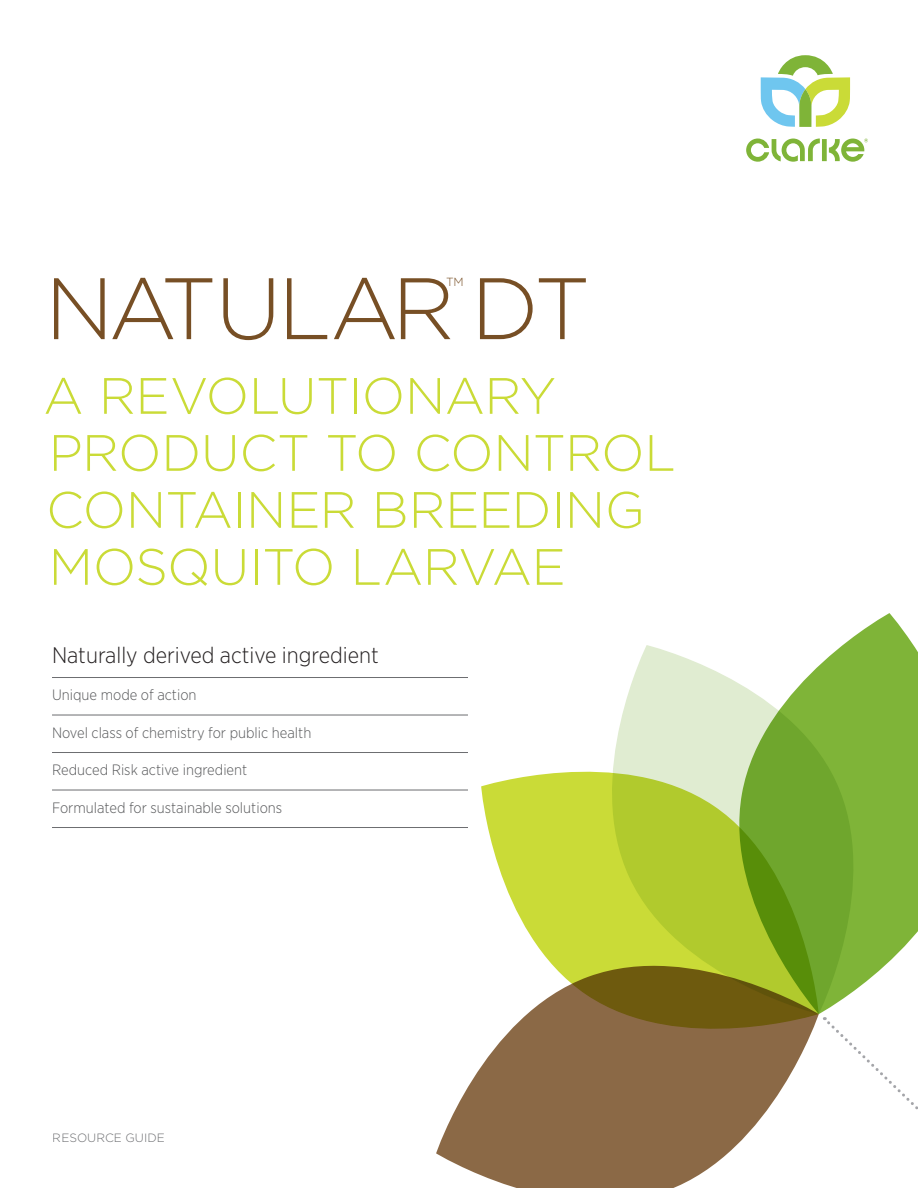
<style>
.page{position:relative;width:918px;height:1188px;background:#fff}
.page>*{position:absolute;margin:0;border:0;box-sizing:border-box;transform-origin:0 0}
.t1{font:300 87px "Gotham";letter-spacing:-.055em;color:#774f25}
.t2{font:300 51px/57px "Gotham";letter-spacing:-.01em;color:#cadb37}
.t3{font:300 22.5px "Gotham Narrow";color:#231f20}
.t4{font:300 15px "Gotham Narrow";color:#57585a}
.t5{font:300 12px "Gotham";color:#6c6d70}
.t6{font:300 11.7px "Gotham";color:#774f25}
</style>
<div class="page">
<svg style="left:746px;top:139px;width:122px;height:23px"></svg>
<svg style="left:761px;top:55px;width:89px;height:72px"></svg>
<svg style="left:436px;top:1058px;width:364px;height:130px;fill:#8b6946"></svg>
<svg style="left:481px;top:771px;width:338px;height:287px"></svg>
<svg style="left:582px;top:645px;width:140px;height:369px;background:#c4cf6f"></svg>
<svg style="left:722px;top:613px;width:196px;height:401px"></svg>
<svg style="left:824px;top:1017px;width:94px;height:93px"></svg>
<hr style="left:52px;top:677px;width:416px;height:1px;background:#6c6d70">
<hr style="left:52px;top:715px;width:416px;height:1px;background:#6c6d70">
<hr style="left:52px;top:752px;width:416px;height:1px;background:#6c6d70">
<hr style="left:52px;top:790px;width:416px;height:1px;background:#6c6d70">
<hr style="left:52px;top:827px;width:416px;height:1px;background:#6c6d70">
<p class="t6" style="left:446px;top:274px;width:19px">TM</p>
<p class="t1" style="left:45px;top:253px;width:547px">NATULAR DT</p>
<p class="t2" style="left:43px;top:366px;width:634px">A REVOLUTIONARY<br>PRODUCT TO CONTROL<br>CONTAINER BREEDING<br>MOSQUITO LARVAE</p>
<p class="t3" style="left:52px;top:641px;width:328px">Naturally derived active ingredient</p>
<p class="t4" style="left:52px;top:686px;width:146px">Unique mode of action</p>
<p class="t4" style="left:52px;top:723px;width:261px">Novel class of chemistry for public health</p>
<p class="t4" style="left:52px;top:761px;width:197px">Reduced Risk active ingredient</p>
<p class="t4" style="left:52px;top:798px;width:232px">Formulated for sustainable solutions</p>
<p class="t5" style="left:53px;top:1131px;width:114px">RESOURCE GUIDE</p>
</div>
